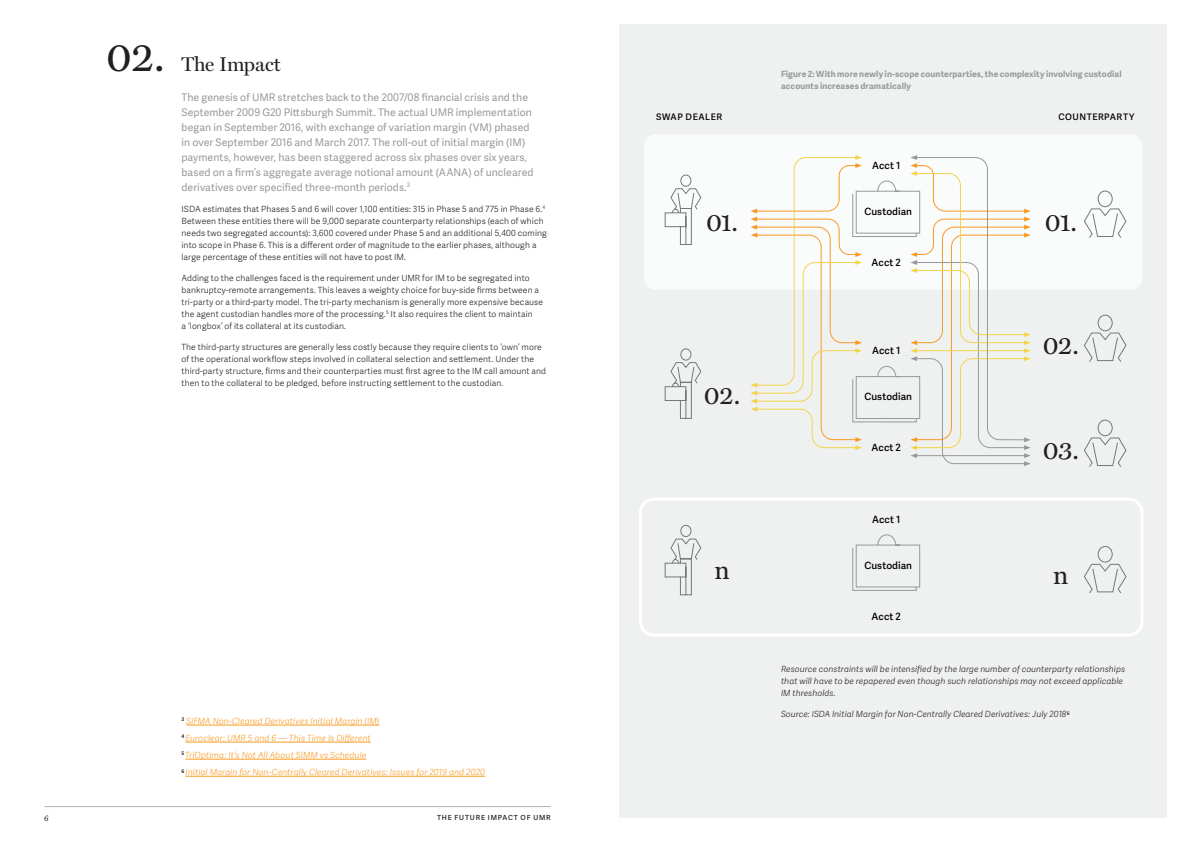
<style>
.page{position:relative;width:1191px;height:842px;background:#fff}
.page>*{position:absolute;margin:0;border:0;box-sizing:border-box;transform-origin:0 0}
.Chapter_Number{font:42px "Miller Text";color:#231f20}
.Chapter_Number-2{font:26px "Miller Text";letter-spacing:-.025em;color:#231f20}
.Chapter_Page_Title{font:20px "Miller Display";letter-spacing:-.01em;color:#231f20}
.Intro_Copy_-_Adelle{font:10.5px/15px "Adelle Sans";letter-spacing:.005em;color:#989999}
.t1{font:600 10px "Adelle Sans";letter-spacing:.005em;color:#000001}
.t2{font:600 9px "Adelle Sans";letter-spacing:.055em;color:#000001}
.Body_Copy{font:300 8.5px/12px "Adelle Sans";letter-spacing:.01em;color:#231f20}
.Source{font:italic 300 8.5px/12px "Adelle Sans";letter-spacing:.01em;color:#231f20}
.Footnote{font:italic 300 8.5px "Adelle Sans";letter-spacing:.01em;color:#f89b24}
.Sub-Head_2{font:700 8.5px/12px "Adelle Sans";letter-spacing:.015em;color:#989999}
.t3{font:8px "Miller Text";color:#231f20}
.t4{font:600 7px "Adelle Sans";letter-spacing:.115em;color:#231f20}
</style>
<div class="page">
<div style="left:619px;top:24px;width:547px;height:794px;background:#eff0f0"></div>
<hr style="left:45px;top:806px;width:506px;height:1px;background:#afb3b3">
<div style="left:644px;top:134px;width:498px;height:156px;background:#fff;border-radius:12px"></div>
<svg style="left:664px;top:174px;width:38px;height:71px"></svg>
<svg style="left:664px;top:348px;width:38px;height:71px"></svg>
<svg style="left:664px;top:524px;width:38px;height:72px"></svg>
<svg style="left:852px;top:534px;width:68px;height:57px"></svg>
<svg style="left:750px;top:155px;width:280px;height:311px"></svg>
<div style="left:639px;top:498px;width:504px;height:138px;border:3px solid #fff;border-radius:14px"></div>
<svg style="left:1083px;top:190px;width:44px;height:48px"></svg>
<svg style="left:1084px;top:314px;width:43px;height:48px"></svg>
<svg style="left:1084px;top:419px;width:43px;height:48px"></svg>
<svg style="left:1084px;top:546px;width:43px;height:48px"></svg>
<hr style="left:186px;top:725px;width:193px;height:1px;background:#f89b24">
<hr style="left:185px;top:742px;width:186px;height:1px;background:#f89b24">
<hr style="left:185px;top:759px;width:181px;height:1px;background:#f89b24">
<hr style="left:185px;top:776px;width:300px;height:1px;background:#f89b24">
<p class="Chapter_Number" style="left:106px;top:32px;width:60px">02.</p>
<p class="Chapter_Page_Title" style="left:181px;top:52px;width:101px">The Impact</p>
<p class="Intro_Copy_-_Adelle" style="left:181px;top:89px;width:353px">The genesis of UMR stretches back to the 2007/08 financial crisis and the September 2009 G20 Pittsburgh Summit. The actual UMR implementation began in September 2016, with exchange of variation margin (VM) phased in over September 2016 and March 2017. The roll-out of initial margin (IM) payments, however, has been staggered across six phases over six years, based on a firm’s aggregate average notional amount (AANA) of uncleared derivatives over specified three-month periods.<sup>3</sup></p>
<p class="Body_Copy" style="left:181px;top:202px;width:367px">ISDA estimates that Phases 5 and 6 will cover 1,100 entities: 315 in Phase 5 and 775 in Phase 6.<sup>4<br></sup>Between these entities there will be 9,000 separate counterparty relationships (each of which needs two segregated accounts): 3,600 covered under Phase 5 and an additional 5,400 coming into scope in Phase 6. This is a different order of magnitude to the earlier phases, although a large percentage of these entities will not have to post IM.</p>
<p class="Body_Copy" style="left:181px;top:271px;width:363px">Adding to the challenges faced is the requirement under UMR for IM to be segregated into bankruptcy-remote arrangements. This leaves a weighty choice for buy-side firms between a tri-party or a third-party model. The tri-party mechanism is generally more expensive because the agent custodian handles more of the processing.<sup>5</sup> It also requires the client to maintain<br>a ‘longbox’ of its collateral at its custodian.</p>
<p class="Body_Copy" style="left:181px;top:340px;width:366px">The third-party structures are generally less costly because they require clients to ‘own’ more of the operational workflow steps involved in collateral selection and settlement. Under the third-party structure, firms and their counterparties must first agree to the IM call amount and then to the collateral to be pledged, before instructing settlement to the custodian.</p>
<p class="Footnote" style="left:181px;top:715px;width:199px"><sup>3</sup> SIFMA Non-Cleared Derivatives Initial Margin (IM)</p>
<p class="Footnote" style="left:181px;top:732px;width:191px"><sup>4</sup> Euroclear: UMR 5 and 6 — This Time Is Different</p>
<p class="Footnote" style="left:181px;top:749px;width:186px"><sup>5</sup> TriOptima: It’s Not All About SIMM vs Schedule</p>
<p class="Footnote" style="left:181px;top:766px;width:305px"><sup>6</sup> Initial Margin for Non-Centrally Cleared Derivatives: Issues for 2019 and 2020</p>
<p class="t3" style="left:44px;top:813px;width:6px">6</p>
<p class="t4" style="left:437px;top:813px;width:115px">THE FUTURE IMPACT OF UMR</p>
<p class="Sub-Head_2" style="left:781px;top:68px;width:342px">Figure 2: With more newly in-scope counterparties, the complexity involving custodial accounts increases dramatically</p>
<p class="t2" style="left:656px;top:110px;width:67px">SWAP DEALER</p>
<p class="t2" style="left:1058px;top:110px;width:77px">COUNTERPARTY</p>
<p class="Chapter_Number-2" style="left:706px;top:207px;width:34px">01.</p>
<p class="Chapter_Number-2" style="left:704px;top:381px;width:38px">02.</p>
<p class="Chapter_Number-2" style="left:714px;top:555px;width:17px">n</p>
<p class="t1" style="left:872px;top:158px;width:30px">Acct 1</p>
<p class="t1" style="left:864px;top:204px;width:49px">Custodian</p>
<p class="t1" style="left:871px;top:256px;width:31px">Acct 2</p>
<p class="t1" style="left:872px;top:343px;width:30px">Acct 1</p>
<p class="t1" style="left:864px;top:389px;width:49px">Custodian</p>
<p class="t1" style="left:871px;top:441px;width:31px">Acct 2</p>
<p class="t1" style="left:872px;top:512px;width:30px">Acct 1</p>
<p class="t1" style="left:864px;top:558px;width:49px">Custodian</p>
<p class="t1" style="left:871px;top:609px;width:31px">Acct 2</p>
<p class="Chapter_Number-2" style="left:1044px;top:207px;width:34px">01.</p>
<p class="Chapter_Number-2" style="left:1042px;top:330px;width:38px">02.</p>
<p class="Chapter_Number-2" style="left:1042px;top:435px;width:38px">03.</p>
<p class="Chapter_Number-2" style="left:1053px;top:560px;width:17px">n</p>
<p class="Source" style="left:781px;top:663px;width:345px">Resource constraints will be intensified by the large number of counterparty relationships that will have to be repapered even though such relationships may not exceed applicable<br>IM thresholds.</p>
<p class="Source" style="left:781px;top:708px;width:290px">Source: ISDA Initial Margin for Non-Centrally Cleared Derivatives: July 2018<sup>6</sup></p>
</div>
